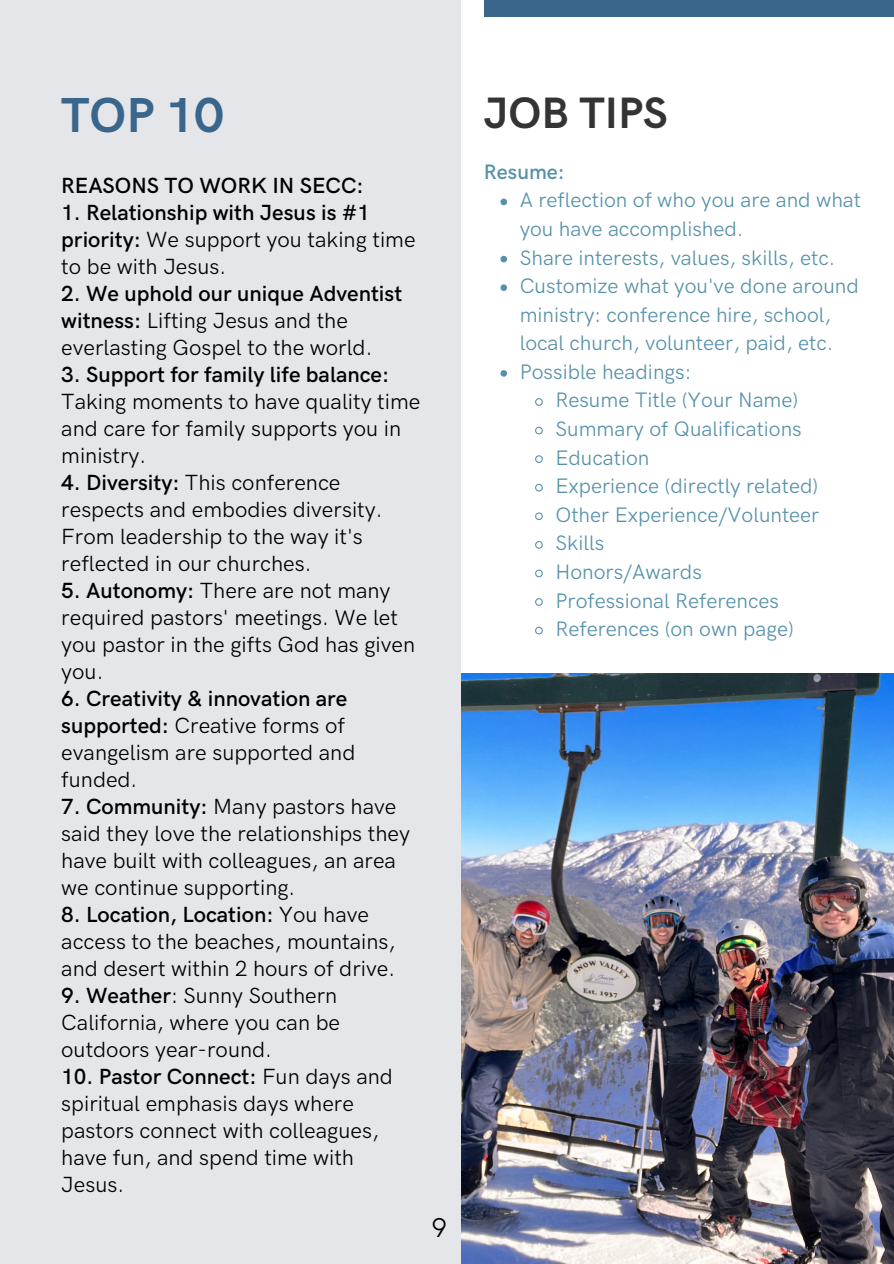
<style>
.page{position:relative;width:894px;height:1264px;background:#fff}
.page>*{position:absolute;margin:0;border:0;box-sizing:border-box;transform-origin:0 0}
.t1{font:700 49.2px "HK Grotesk";color:#3a668c}
.t2{font:700 44.1px "HK Grotesk";color:#343434}
.t3{font:27.45px "HK Grotesk Pro";color:#000}
.t4{font:22.05px/27px "HK Grotesk Pro";color:#000}
.t5{font:600 22.05px/27px "HK Grotesk Pro";color:#000}
.t6{font:21px/28.5px "HK Grotesk Pro";color:#5691a9}
.t7{font:600 21px "HK Grotesk Pro";color:#5691a9}
.s1{font-weight:400}
.s2{font-weight:600}
</style>
<div class="page">
<img style="left:460px;top:674px;width:433px;height:589px">
<div style="left:0;top:0;width:460px;height:1263px;background:#e4e6ea"></div>
<div style="left:484px;top:0;width:409px;height:17px;background:#3a668c"></div>
<svg style="left:500px;top:199px;width:7px;height:6px"></svg>
<svg style="left:500px;top:256px;width:7px;height:6px"></svg>
<svg style="left:500px;top:284px;width:7px;height:7px"></svg>
<svg style="left:500px;top:370px;width:7px;height:7px"></svg>
<svg style="left:535px;top:398px;width:8px;height:8px"></svg>
<svg style="left:535px;top:426px;width:8px;height:9px"></svg>
<svg style="left:535px;top:455px;width:8px;height:8px"></svg>
<svg style="left:535px;top:483px;width:8px;height:9px"></svg>
<svg style="left:535px;top:512px;width:8px;height:9px"></svg>
<svg style="left:535px;top:541px;width:8px;height:8px"></svg>
<svg style="left:535px;top:569px;width:8px;height:9px"></svg>
<svg style="left:535px;top:598px;width:8px;height:8px"></svg>
<svg style="left:535px;top:626px;width:8px;height:9px"></svg>
<h1 class="t1" style="left:61px;top:87px;width:164px">TOP 10</h1>
<p class="t5" style="left:61px;top:172px;width:304px">REASONS TO WORK IN SECC:</p>
<p class="t5" style="left:61px;top:199px;width:355px">1. Relationship with Jesus is #1 priority: <span class="s1">We support you taking time to be with Jesus.</span></p>
<p class="t4" style="left:61px;top:280px;width:342px"><span class="s2">2. We uphold our unique Adventist witness:</span> Lifting Jesus and the everlasting Gospel to the world.</p>
<p class="t5" style="left:61px;top:361px;width:329px">3. Support for family life balance:</p>
<p class="t4" style="left:61px;top:388px;width:360px">Taking moments to have quality time and care for family supports you in ministry.</p>
<p class="t4" style="left:61px;top:469px;width:322px"><span class="s2">4. Diversity:</span> This conference respects and embodies diversity.<br>From leadership to the way it's reflected in our churches.</p>
<p class="t4" style="left:61px;top:577px;width:355px"><span class="s2">5. Autonomy:</span> There are not many required pastors' meetings. We let you pastor in the gifts God has given you.</p>
<p class="t4" style="left:61px;top:685px;width:295px"><span class="s2">6. Creativity &amp; innovation are supported:</span> Creative forms of evangelism are supported and funded.</p>
<p class="t4" style="left:61px;top:793px;width:350px"><span class="s2">7. Community:</span> Many pastors have said they love the relationships they have built with colleagues, an area we continue supporting.</p>
<p class="t4" style="left:61px;top:901px;width:336px"><span class="s2">8. Location, Location:</span> You have access to the beaches, mountains, and desert within 2 hours of drive.</p>
<p class="t4" style="left:61px;top:982px;width:280px"><span class="s2">9. Weather</span>: Sunny Southern<br>California, where you can be outdoors year-round.</p>
<p class="t4" style="left:61px;top:1063px;width:333px"><span class="s2">10. Pastor Connect:</span> Fun days and spiritual emphasis days where pastors connect with colleagues, have fun, and spend time with<br>Jesus.</p>
<p class="t3" style="left:431px;top:1211px;width:17px">9</p>
<p class="t2" style="left:484px;top:88px;width:185px">JOB TIPS</p>
<p class="t7" style="left:484px;top:160px;width:82px">Resume:</p>
<h1 class="t6" style="left:519px;top:187px;width:343px">A reflection of who you are and what you have accomplished.</h1>
<p class="t6" style="left:519px;top:244px;width:317px">Share interests, values, skills, etc.</p>
<p class="t6" style="left:519px;top:272px;width:340px">Customize what you've done around ministry: conference hire, school, local church, volunteer, paid, etc.</p>
<p class="t6" style="left:519px;top:358px;width:173px">Possible headings:</p>
<p class="t6" style="left:555px;top:387px;width:244px">Resume Title (Your Name)</p>
<p class="t6" style="left:555px;top:415px;width:248px">Summary of Qualifications</p>
<p class="t6" style="left:555px;top:444px;width:95px">Education</p>
<p class="t6" style="left:555px;top:472px;width:264px">Experience (directly related)</p>
<p class="t6" style="left:555px;top:501px;width:265px">Other Experience/Volunteer</p>
<p class="t6" style="left:555px;top:530px;width:50px">Skills</p>
<p class="t6" style="left:555px;top:558px;width:148px">Honors/Awards</p>
<p class="t6" style="left:555px;top:587px;width:225px">Professional References</p>
<p class="t6" style="left:555px;top:615px;width:240px">References (on own page)</p>
</div>
